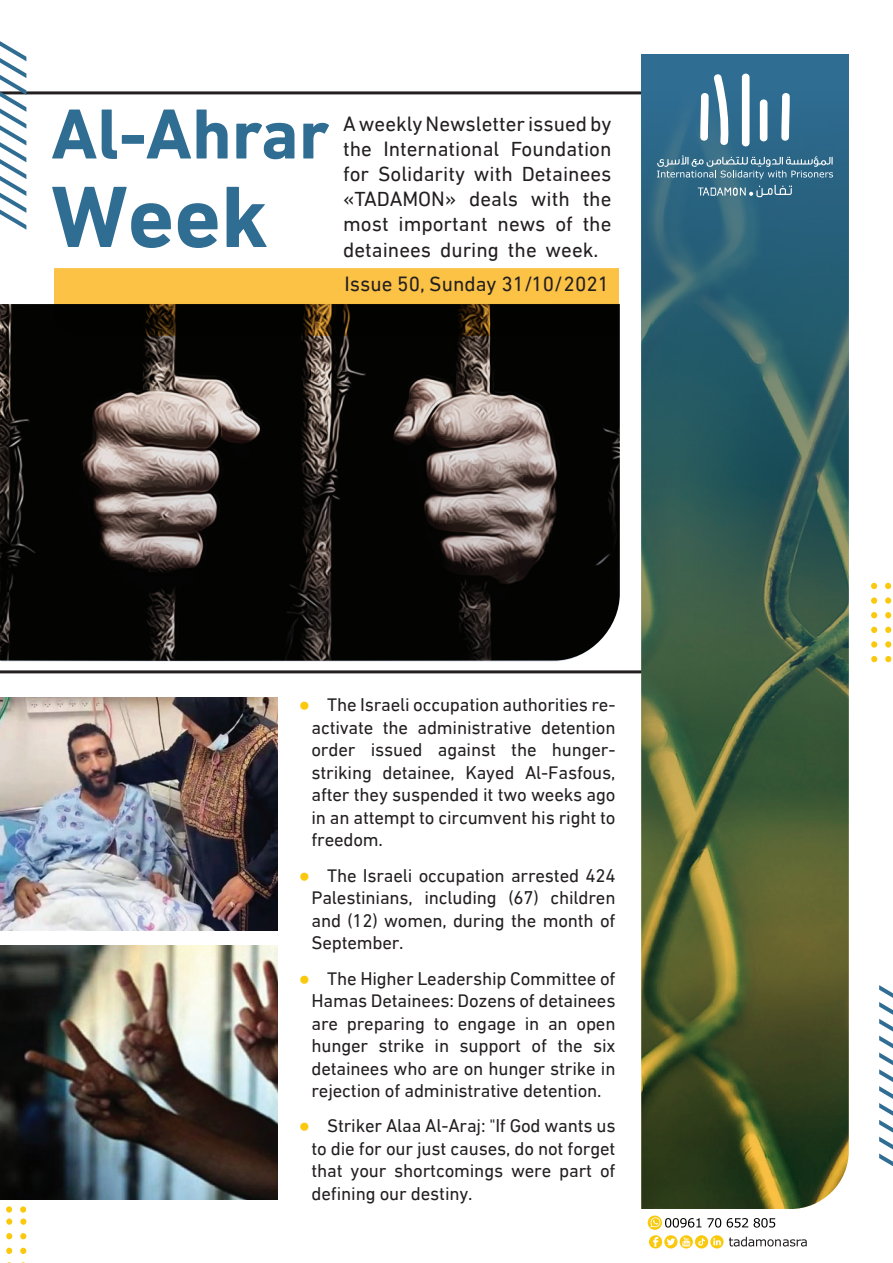
<style>
.page{position:relative;width:893px;height:1263px;background:#fff}
.page>*{position:absolute;margin:0;border:0;box-sizing:border-box;transform-origin:0 0}
.t1{font:700 88.5px "DIN Next LTW23";color:#2f6d93}
.t2{font:700 72px "DIN Next LTW23";color:#2f6d93}
.t3{font:21px/25.2px "DIN Next LTW23";color:#231f20;text-align:right}
.t4{font:18.75px/22.5px "DIN Next LTW23";letter-spacing:-.01em;color:#231f20;text-align:justify}
.t5{font:18.75px "Arial";color:#fac90d}
</style>
<div class="page">
<svg style="left:0;top:91px;width:641px;height:582px"></svg>
<svg style="left:1px;top:303px;width:618px;height:358px;fill:#030402"></svg>
<svg style="left:54px;top:268px;width:565px;height:68px"></svg>
<svg style="left:0;top:41px;width:26px;height:189px"></svg>
<svg style="left:885px;top:583px;width:6px;height:6px"></svg>
<div style="left:885px;top:597px;width:6px;height:7px;background:#fac90d;border-radius:50%"></div>
<svg style="left:885px;top:612px;width:6px;height:6px"></svg>
<svg style="left:885px;top:627px;width:6px;height:6px"></svg>
<div style="left:885px;top:641px;width:6px;height:7px;background:#fac90d;border-radius:50%"></div>
<svg style="left:885px;top:656px;width:6px;height:6px"></svg>
<svg style="left:871px;top:583px;width:6px;height:6px"></svg>
<div style="left:871px;top:597px;width:6px;height:7px;background:#fac90d;border-radius:50%"></div>
<svg style="left:871px;top:612px;width:6px;height:6px"></svg>
<svg style="left:871px;top:627px;width:6px;height:6px"></svg>
<div style="left:871px;top:641px;width:6px;height:7px;background:#fac90d;border-radius:50%"></div>
<svg style="left:871px;top:656px;width:6px;height:6px"></svg>
<svg style="left:879px;top:985px;width:14px;height:181px"></svg>
<img style="left:641px;top:54px;width:208px;height:1155px">
<svg style="left:742px;top:74px;width:7px;height:72px"></svg>
<svg style="left:760px;top:99px;width:7px;height:42px"></svg>
<svg style="left:781px;top:93px;width:9px;height:48px"></svg>
<svg style="left:700px;top:74px;width:29px;height:71px"></svg>
<svg style="left:698px;top:185px;width:94px;height:12px"></svg>
<svg style="left:657px;top:155px;width:176px;height:24px"></svg>
<svg style="left:707px;top:1218px;width:14px;height:9px"></svg>
<svg style="left:727px;top:1218px;width:21px;height:9px"></svg>
<svg style="left:754px;top:1218px;width:21px;height:9px"></svg>
<svg style="left:648px;top:1215px;width:14px;height:15px"></svg>
<svg style="left:650px;top:1217px;width:51px;height:10px"></svg>
<svg style="left:649px;top:1235px;width:158px;height:13px"></svg>
<div style="left:6px;top:1218px;width:6px;height:7px;background:#fac90d;border-radius:50%"></div>
<svg style="left:6px;top:1233px;width:6px;height:6px"></svg>
<svg style="left:6px;top:1248px;width:6px;height:6px"></svg>
<div style="left:20px;top:1218px;width:6px;height:7px;background:#fac90d;border-radius:50%"></div>
<svg style="left:20px;top:1233px;width:6px;height:6px"></svg>
<svg style="left:20px;top:1248px;width:6px;height:6px"></svg>
<div style="left:6px;top:1206px;width:6px;height:7px;background:#fac90d;border-radius:50%"></div>
<div style="left:20px;top:1206px;width:6px;height:7px;background:#fac90d;border-radius:50%"></div>
<img style="left:0;top:697px;width:277px;height:233px">
<img style="left:0;top:946px;width:277px;height:253px">
<h2 class="t2" style="left:51px;top:92px;width:280px">Al-Ahrar</h2>
<h1 class="t1" style="left:51px;top:165px;width:218px">Week</h1>
<p class="t3" style="left:343px;top:111px;width:270px">AweeklyNewsletterissuedby<br>Foundation</p>
<p class="t3" style="left:343px;top:136px;width:30px">the</p>
<p class="t3" style="left:343px;top:161px;width:270px">for Solidarity with Detainees</p>
<p class="t3" style="left:583px;top:186px;width:30px">the</p>
<p class="t3" style="left:383px;top:136px;width:117px">International</p>
<p class="t3" style="left:343px;top:186px;width:115px">«TADAMON»</p>
<p class="t3" style="left:469px;top:186px;width:51px">deals</p>
<p class="t3" style="left:531px;top:186px;width:40px">with</p>
<p class="t3" style="left:398px;top:212px;width:91px">important</p>
<p class="t3" style="left:555px;top:212px;width:19px">of</p>
<p class="t3" style="left:583px;top:212px;width:30px">the</p>
<p class="t3" style="left:343px;top:212px;width:257px;text-align:left">most<br>detainees during the week.</p>
<p class="t3" style="left:344px;top:271px;width:266px">Issue 50, Sunday 31/10/2021</p>
<p class="t3" style="left:498px;top:212px;width:49px">news</p>
<p class="t5" style="left:299px;top:692px;width:13px">●</p>
<p class="t4" style="left:327px;top:694px;width:290px">The Israeli occupation authorities re-</p>
<p class="t4" style="left:311px;top:716px;width:64px">activate</p>
<p class="t4" style="left:383px;top:716px;width:27px">the</p>
<p class="t4" style="left:417px;top:716px;width:116px">administrative</p>
<p class="t4" style="left:541px;top:716px;width:76px">detention</p>
<p class="t4" style="left:311px;top:739px;width:45px">order</p>
<p class="t4" style="left:311px;top:784px;width:306px">after they suspended it two weeks ago in an attempt to circumvent his right to freedom.</p>
<p class="t4" style="left:327px;top:864px;width:290px">The Israeli occupation arrested 424</p>
<p class="t4" style="left:371px;top:739px;width:53px">issued</p>
<p class="t4" style="left:438px;top:739px;width:60px">against</p>
<p class="t4" style="left:511px;top:739px;width:27px">the</p>
<p class="t4" style="left:552px;top:739px;width:65px">hunger-</p>
<p class="t4" style="left:311px;top:761px;width:62px">striking</p>
<p class="t4" style="left:383px;top:761px;width:74px">detainee,</p>
<p class="t4" style="left:465px;top:761px;width:51px">Kayed</p>
<p class="t4" style="left:525px;top:761px;width:92px">Al-Fasfous,</p>
<p class="t5" style="left:299px;top:862px;width:13px">●</p>
<p class="t4" style="left:508px;top:886px;width:32px">(67)</p>
<p class="t4" style="left:311px;top:886px;width:306px;text-align:left">Palestinians,<br>and (12) women, during the month of<br>September.</p>
<p class="t4" style="left:327px;top:967px;width:290px">The Higher Leadership Committee of</p>
<p class="t4" style="left:424px;top:886px;width:74px">including</p>
<p class="t4" style="left:550px;top:886px;width:67px">children</p>
<p class="t5" style="left:299px;top:965px;width:13px">●</p>
<p class="t4" style="left:311px;top:989px;width:306px;text-align:right">Hamas Detainees: Dozens of detainees open</p>
<p class="t4" style="left:347px;top:1012px;width:80px">preparing</p>
<p class="t4" style="left:525px;top:1012px;width:16px">in</p>
<p class="t4" style="left:434px;top:1012px;width:17px">to</p>
<p class="t4" style="left:311px;top:1012px;width:28px">are</p>
<p class="t4" style="left:458px;top:1012px;width:60px">engage</p>
<p class="t4" style="left:548px;top:1012px;width:21px">an</p>
<p class="t4" style="left:311px;top:1034px;width:306px;text-align:left">hunger<br>detainees who are on hunger strike in rejection of administrative detention.</p>
<p class="t4" style="left:327px;top:1114px;width:290px">Striker Alaa Al-Araj ": If God wants us</p>
<p class="t4" style="left:379px;top:1034px;width:47px">strike</p>
<p class="t4" style="left:435px;top:1034px;width:16px">in</p>
<p class="t4" style="left:532px;top:1034px;width:17px">of</p>
<p class="t4" style="left:557px;top:1034px;width:27px">the</p>
<p class="t4" style="left:593px;top:1034px;width:24px">six</p>
<p class="t4" style="left:460px;top:1034px;width:63px">support</p>
<p class="t5" style="left:299px;top:1113px;width:13px">●</p>
<p class="t4" style="left:311px;top:1137px;width:305px">to die for our just causes, do not forget that your shortcomings were part of defining our destiny.</p>
</div>
